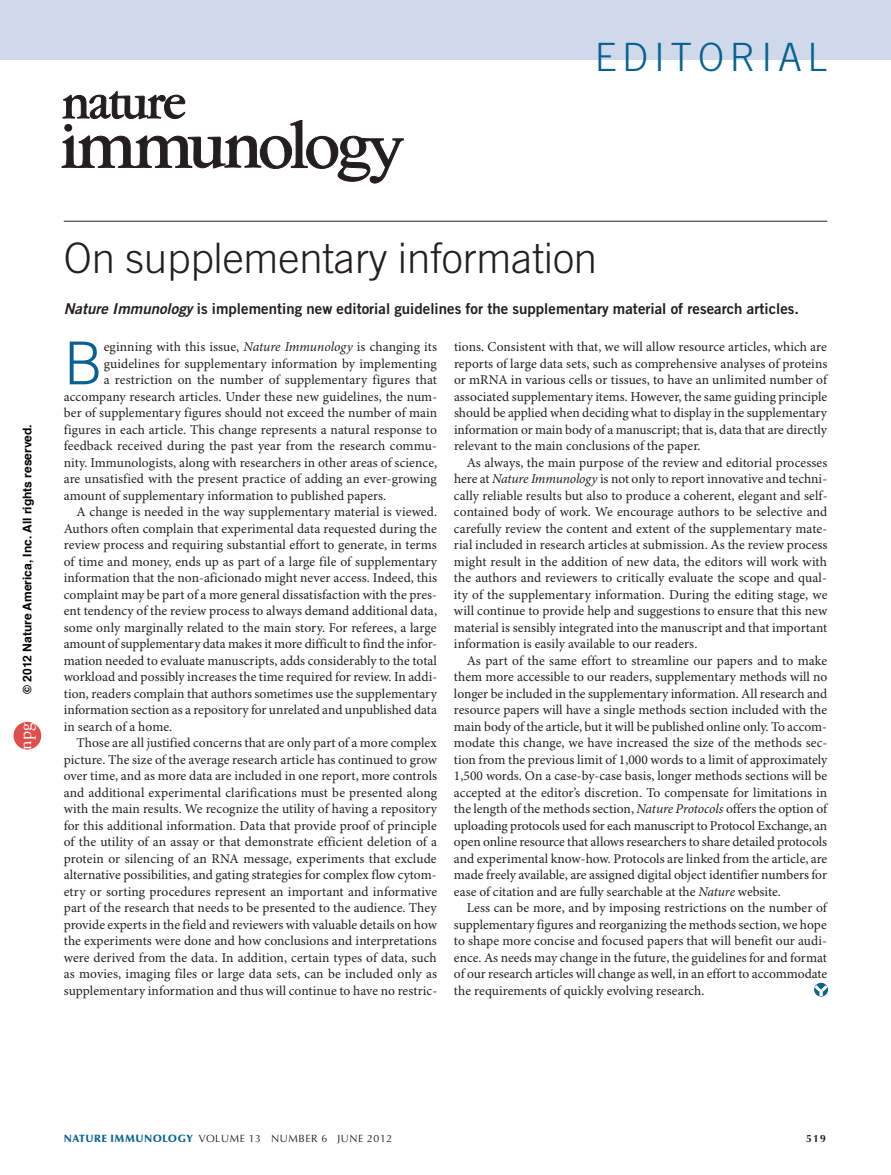
<style>
.page{position:relative;width:891px;height:1175px;background:#fff}
.page>*{position:absolute;margin:0;border:0;box-sizing:border-box;transform-origin:0 0}
.t1{font:300 59.25px "Trade Gothic LT Std";color:#086193}
.t2{font:300 42px "Trade Gothic LT Std";letter-spacing:-.005em;color:#231f20}
.t3{font:300 39px "Trade Gothic LT Std";letter-spacing:.145em;color:#086193}
.t4{font:18px "Adobe Garamond Pro";color:#fff}
.t5{font:15px "Trade Gothic LT Std Bd 2";color:#231f20}
.t6{font:13.5px/16.5px "Minion Pro";letter-spacing:.005em;color:#231f20;text-align:justify}
.t7{font:700 12px "Helvetica";color:#000}
.t8{font:10.5px "Optima LT Std";letter-spacing:.05em;color:#231f20}
.t9{font:700 10.5px "Optima LT Std";color:#231f20}
.s1{font-family:"Trade Gothic LT Std Bd 2 Obl"}
.s2{font-style:italic}
.s3{font-weight:900;color:#086193}
</style>
<div class="page">
<div style="left:0;top:0;width:891px;height:60px;background:#cfd9e9"></div>
<svg style="left:62px;top:91px;width:342px;height:93px"></svg>
<hr style="left:64px;top:221px;width:763px;height:1px;background:#231f20">
<div style="left:815px;top:983px;width:13px;height:13px;border:1px solid #086193;border-radius:50%"></div>
<svg style="left:815px;top:985px;width:12px;height:10px"></svg>
<div style="left:14px;top:722px;width:27px;height:27px;background:#df4e4a;border-radius:50%"></div>
<h3 class="t3" style="left:595px;top:34px;width:234px">editorial</h3>
<p class="t7" style="left:22px;top:693px;width:271px;rotate:-90deg">© 2012 Nature America, Inc. All rights reserved.</p>
<h3 class="t4" style="left:15px;top:749px;width:28px;rotate:-90deg">npg</h3>
<h2 class="t2" style="left:64px;top:233px;width:535px">On supplementary information</h2>
<p class="t5" style="left:64px;top:299px;width:737px"><span class="s1">Nature Immunology</span> is implementing new editorial guidelines for the supplementary material of research articles.</p>
<h1 class="t1" style="left:64px;top:328px;width:41px">B</h1>
<p class="t6" style="left:104px;top:339px;width:335px">eginning with this issue, <span class="s2">Nature Immunology</span> is changing its</p>
<p class="t6" style="left:104px;top:356px;width:335px">guidelines for supplementary information by implementing</p>
<p class="t6" style="left:104px;top:372px;width:335px">a restriction on the number of supplementary figures that</p>
<p class="t6" style="left:64px;top:389px;width:375px">accompany research articles. Under these new guidelines, the num-</p>
<p class="t6" style="left:64px;top:405px;width:375px">ber of supplementary figures should not exceed the number of main</p>
<p class="t6" style="left:64px;top:422px;width:375px">figures in each article. This change represents a natural response to</p>
<p class="t6" style="left:64px;top:438px;width:375px">feedback received during the past year from the research commu-</p>
<p class="t6" style="left:64px;top:455px;width:375px">nity. Immunologists, along with researchers in other areas of science,</p>
<p class="t6" style="left:64px;top:471px;width:375px">are unsatisfied with the present practice of adding an ever-growing</p>
<p class="t6" style="left:64px;top:488px;width:324px">amount of supplementary information to published papers.</p>
<p class="t6" style="left:77px;top:504px;width:362px">A change is needed in the way supplementary material is viewed.</p>
<p class="t6" style="left:64px;top:521px;width:375px">Authors often complain that experimental data requested during the</p>
<p class="t6" style="left:64px;top:537px;width:374px">review process and requiring substantial effort to generate, in terms</p>
<p class="t6" style="left:64px;top:554px;width:375px">of time and money, ends up as part of a large file of supplementary</p>
<p class="t6" style="left:64px;top:570px;width:375px">information that the non-aficionado might never access. Indeed, this</p>
<p class="t6" style="left:64px;top:587px;width:375px">complaint may be part of a more general dissatisfaction with the pres-</p>
<p class="t6" style="left:64px;top:603px;width:375px">ent tendency of the review process to always demand additional data,</p>
<p class="t6" style="left:64px;top:620px;width:374px">some only marginally related to the main story. For referees, a large</p>
<p class="t6" style="left:64px;top:636px;width:375px">amount of supplementary data makes it more difficult to find the infor-</p>
<p class="t6" style="left:64px;top:653px;width:375px">mation needed to evaluate manuscripts, adds considerably to the total</p>
<p class="t6" style="left:64px;top:669px;width:375px">workload and possibly increases the time required for review. In addi-</p>
<p class="t6" style="left:64px;top:686px;width:375px">tion, readers complain that authors sometimes use the supplementary</p>
<p class="t6" style="left:64px;top:702px;width:375px">information section as a repository for unrelated and unpublished data</p>
<p class="t6" style="left:64px;top:719px;width:110px">in search of a home.</p>
<p class="t6" style="left:77px;top:735px;width:362px">Those are all justified concerns that are only part of a more complex</p>
<p class="t6" style="left:64px;top:752px;width:375px">picture. The size of the average research article has continued to grow</p>
<p class="t6" style="left:64px;top:768px;width:375px">over time, and as more data are included in one report, more controls</p>
<p class="t6" style="left:64px;top:785px;width:375px">and additional experimental clarifications must be presented along</p>
<p class="t6" style="left:64px;top:801px;width:375px">with the main results. We recognize the utility of having a repository</p>
<p class="t6" style="left:64px;top:818px;width:374px">for this additional information. Data that provide proof of principle</p>
<p class="t6" style="left:64px;top:834px;width:375px">of the utility of an assay or that demonstrate efficient deletion of a</p>
<p class="t6" style="left:64px;top:851px;width:374px">protein or silencing of an RNA message, experiments that exclude</p>
<p class="t6" style="left:64px;top:867px;width:374px">alternative possibilities, and gating strategies for complex flow cytom-</p>
<p class="t6" style="left:64px;top:884px;width:375px">etry or sorting procedures represent an important and informative</p>
<p class="t6" style="left:64px;top:900px;width:374px">part of the research that needs to be presented to the audience. They</p>
<p class="t6" style="left:64px;top:917px;width:375px">provide experts in the field and reviewers with valuable details on how</p>
<p class="t6" style="left:64px;top:933px;width:374px">the experiments were done and how conclusions and interpretations</p>
<p class="t6" style="left:64px;top:950px;width:375px">were derived from the data. In addition, certain types of data, such</p>
<p class="t6" style="left:64px;top:966px;width:375px">as movies, imaging files or large data sets, can be included only as</p>
<p class="t6" style="left:64px;top:983px;width:375px">supplementary information and thus will continue to have no restric-</p>
<p class="t6" style="left:454px;top:339px;width:375px">tions. Consistent with that, we will allow resource articles, which are reports of large data sets, such as comprehensive analyses of proteins or mRNA in various cells or tissues, to have an unlimited number of associated supplementary items. However, the same guiding principle should be applied when deciding what to display in the supplementary information or main body of a manuscript; that is, data that are directly relevant to the main conclusions of the paper.</p>
<p class="t6" style="left:454px;top:455px;width:375px;text-indent:13px">As always, the main purpose of the review and editorial processes here at <span class="s2">Nature Immunology</span> is not only to report innovative and techni&shy;cally reliable results but also to produce a coherent, elegant and self&shy;contained body of work. We encourage authors to be selective and carefully review the content and extent of the supplementary mate&shy;rial included in research articles at submission. As the review process might result in the addition of new data, the editors will work with the authors and reviewers to critically evaluate the scope and qual&shy;ity of the supplementary information. During the editing stage, we will continue to provide help and suggestions to ensure that this new material is sensibly integrated into the manuscript and that important information is easily available to our readers.</p>
<p class="t6" style="left:454px;top:653px;width:375px;text-indent:13px">As part of the same effort to streamline our papers and to make them more accessible to our readers, supplementary methods will no longer be included in the supplementary information. All research and resource papers will have a single methods section included with the main body of the article, but it will be published online only. To accom&shy;modate this change, we have increased the size of the methods sec&shy;tion from the previous limit of 1,000 words to a limit of approximately 1,500 words. On a case-by-case basis, longer methods sections will be accepted at the editor’s discretion. To compensate for limitations in the length of the methods section, <span class="s2">Nature Protocols</span> offers the option of uploading protocols used for each manuscript to Protocol Exchange, an open online resource that allows researchers to share detailed protocols and experimental know-how. Protocols are linked from the article, are made freely available, are assigned digital object identifier numbers for ease of citation and are fully searchable at the <span class="s2">Nature</span> website.</p>
<p class="t6" style="left:454px;top:900px;width:375px;text-indent:13px">Less can be more, and by imposing restrictions on the number of supplementary figures and reorganizing the methods section, we hope to shape more concise and focused papers that will benefit our audi&shy;ence. As needs may change in the future, the guidelines for and format of our research articles will change as well, in an effort to accommodate the requirements of quickly evolving research.</p>
<p class="t8" style="left:64px;top:1132px;width:330px"><span class="s3">NATURE IMMUNOLOGY</span> VOLUME 13 NUMBER 6 JUNE 2012</p>
<p class="t9" style="left:806px;top:1132px;width:21px">519</p>
</div>
